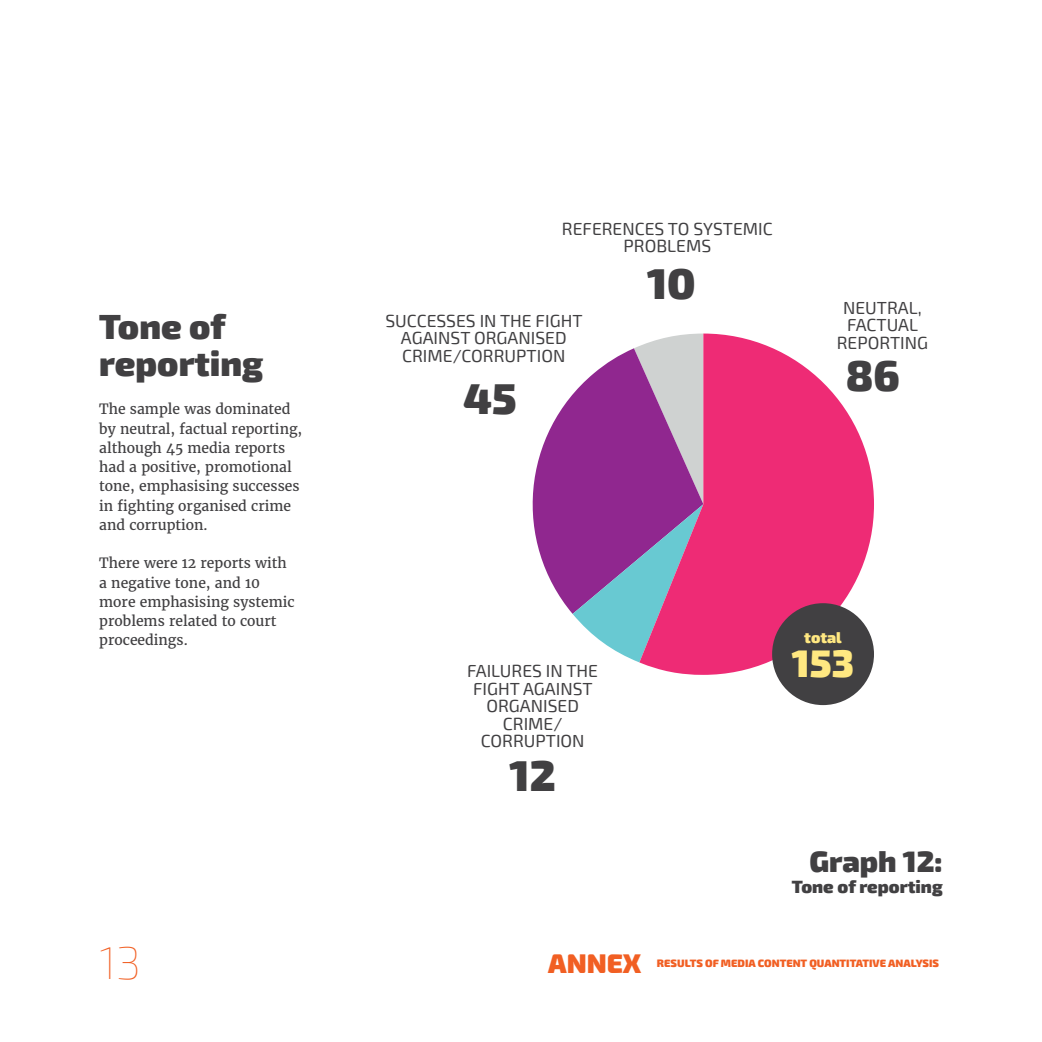
<style>
.page{position:relative;width:1042px;height:1042px;background:#fff}
.page>*{position:absolute;margin:0;border:0;box-sizing:border-box;transform-origin:0 0}
.t1{font:100 44.98px "Exo 2";color:#f15f23}
.t2{font:900 43.23px "Exo 2";color:#414042}
.t3{font:900 38.5px "Exo 2";color:#ffe881}
.t4{font:900 35px/36.8px "Exo 2";color:#414042}
.t5{font:900 29.57px "Exo 2";color:#414042}
.t6{font:900 27.12px "Exo 2";color:#f15f23}
.t7{font:900 17.85px "Exo 2";color:#414042}
.t8{font:17.5px/17.5px "Exo 2";color:#414042;text-align:center}
.t9{font:900 15.4px "Exo 2";color:#ffe881}
.t10{font:14px/19.2px "Merriweather";color:#414042}
.t11{font:900 10.67px "Exo 2";color:#f15f23}
</style>
<div class="page">
<svg style="left:532px;top:395px;width:40px;height:218px;fill:#90278f"></svg>
<svg style="left:572px;top:346px;width:67px;height:316px;background:#975fa9"></svg>
<svg style="left:639px;top:333px;width:235px;height:342px;background:#df5993"></svg>
<div style="left:772px;top:603px;width:102px;height:102px;background:#414042;border-radius:50%"></div>
<p class="t8" style="left:562px;top:220px;width:212px">REFERENCES TO SYSTEMIC<br>PROBLEMS</p>
<h3 class="t4" style="left:99px;top:309px;width:166px">Tone of reporting</h3>
<p class="t10" style="left:99px;top:399px;width:205px">The sample was dominated by neutral, factual reporting, although 45 media reports had a positive, promotional tone, emphasising successes in fighting organised crime and corruption.</p>
<p class="t10" style="left:99px;top:553px;width:197px">There were 12 reports with a negative tone, and 10 more emphasising systemic problems related to court proceedings.</p>
<p class="t8" style="left:385px;top:312px;width:199px">SUCCESSES IN THE FIGHT<br>AGAINST ORGANISED<br>CRIME/CORRUPTION</p>
<h2 class="t2" style="left:463px;top:372px;width:55px">45</h2>
<h2 class="t2" style="left:647px;top:257px;width:50px">10</h2>
<p class="t8" style="left:467px;top:663px;width:132px">FAILURES IN THE<br>FIGHT AGAINST<br>ORGANISED<br>CRIME/<br>CORRUPTION</p>
<h2 class="t2" style="left:510px;top:749px;width:48px">12</h2>
<p class="t8" style="left:837px;top:299px;width:93px">NEUTRAL,<br>FACTUAL<br>REPORTING</p>
<h2 class="t2" style="left:846px;top:349px;width:55px">86</h2>
<p class="t9" style="left:804px;top:628px;width:39px">total</p>
<h3 class="t3" style="left:792px;top:640px;width:64px">153</h3>
<h3 class="t5" style="left:809px;top:843px;width:135px">Graph 12:</h3>
<p class="t7" style="left:792px;top:876px;width:152px">Tone of reporting</p>
<h1 class="t1" style="left:99px;top:938px;width:43px">13</h1>
<h3 class="t6" style="left:548px;top:946px;width:95px">ANNEX</h3>
<p class="t11" style="left:657px;top:957px;width:284px">RESULTS OF MEDIA CONTENT QUANTITATIVE ANALYSIS</p>
</div>
